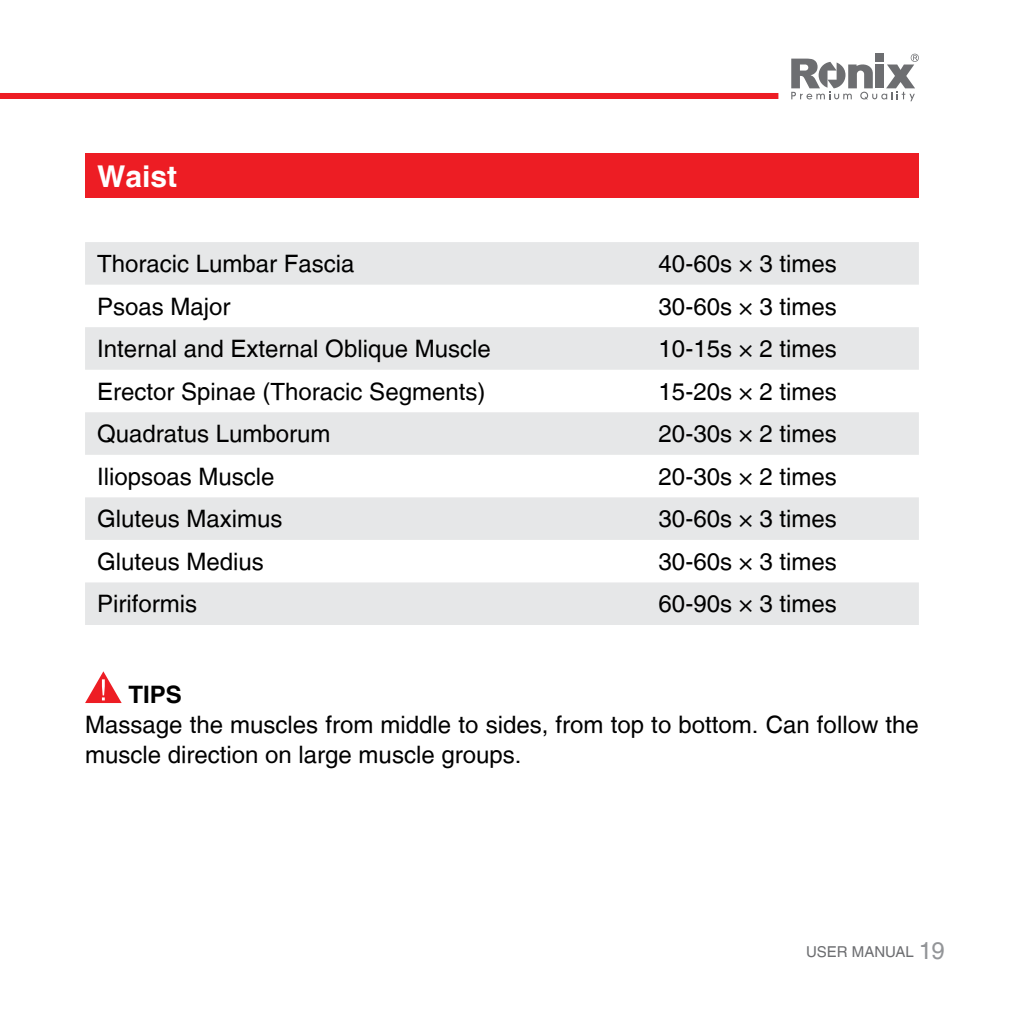
<style>
.page{position:relative;width:1021px;height:1021px;background:#fff}
.page>*{position:absolute;margin:0;border:0;box-sizing:border-box;transform-origin:0 0}
.t1{font:700 30px "Helvetica LT";color:#fff}
.t2{font:24px/30px "Helvetica LT";color:#000}
.t3{font:700 24px "Helvetica LT";color:#000}
.t4{font:15px "Helvetica LT";color:#6d6e71}
.s1{font-size:24px;color:#939598}
</style>
<div class="page">
<svg style="left:791px;top:54px;width:127px;height:47px"></svg>
<div style="left:875px;top:54px;width:9px;height:8px;background:#6d6e71"></div>
<div style="left:0;top:93px;width:778px;height:6px;background:#ed1d24"></div>
<div style="left:85px;top:153px;width:833px;height:46px;background:#ed1d24"></div>
<div style="left:85px;top:242px;width:833px;height:43px;background:#e6e7e8"></div>
<div style="left:85px;top:327px;width:833px;height:43px;background:#e6e7e8"></div>
<div style="left:85px;top:412px;width:833px;height:43px;background:#e6e7e8"></div>
<svg style="left:85px;top:497px;width:833px;height:128px;fill:#e6e7e8"></svg>
<svg style="left:85px;top:671px;width:37px;height:32px"></svg>
<p class="t1" style="left:97px;top:158px;width:82px">Waist</p>
<p class="t2" style="left:97px;top:248px;width:259px">Thoracic Lumbar Fascia</p>
<p class="t2" style="left:658px;top:248px;width:180px">40-60s × 3 times</p>
<p class="t2" style="left:97px;top:291px;width:135px">Psoas Major</p>
<p class="t2" style="left:658px;top:291px;width:180px">30-60s × 3 times</p>
<p class="t2" style="left:97px;top:333px;width:395px">Internal and External Oblique Muscle</p>
<p class="t2" style="left:658px;top:333px;width:180px">10-15s × 2 times</p>
<p class="t2" style="left:97px;top:376px;width:390px">Erector Spinae (Thoracic Segments)</p>
<p class="t2" style="left:658px;top:376px;width:180px">15-20s × 2 times</p>
<p class="t2" style="left:97px;top:419px;width:235px">Quadratus Lumborum</p>
<p class="t2" style="left:658px;top:419px;width:180px">20-30s × 2 times</p>
<p class="t2" style="left:97px;top:461px;width:179px">Iliopsoas Muscle</p>
<p class="t2" style="left:658px;top:461px;width:180px">20-30s × 2 times</p>
<p class="t2" style="left:97px;top:504px;width:187px">Gluteus Maximus</p>
<p class="t2" style="left:658px;top:504px;width:180px">30-60s × 3 times</p>
<p class="t2" style="left:97px;top:546px;width:168px">Gluteus Medius</p>
<p class="t2" style="left:658px;top:546px;width:180px">30-60s × 3 times</p>
<p class="t2" style="left:97px;top:589px;width:101px">Piriformis</p>
<p class="t2" style="left:658px;top:589px;width:180px">60-90s × 3 times</p>
<p class="t3" style="left:129px;top:680px;width:55px">TIPS</p>
<p class="t2" style="left:85px;top:709px;width:835px">Massage the muscles from middle to sides, from top to bottom. Can follow the muscle direction on large muscle groups.</p>
<p class="t4" style="left:806px;top:943px;width:140px">USER MANUAL <span class="s1">19</span></p>
</div>
